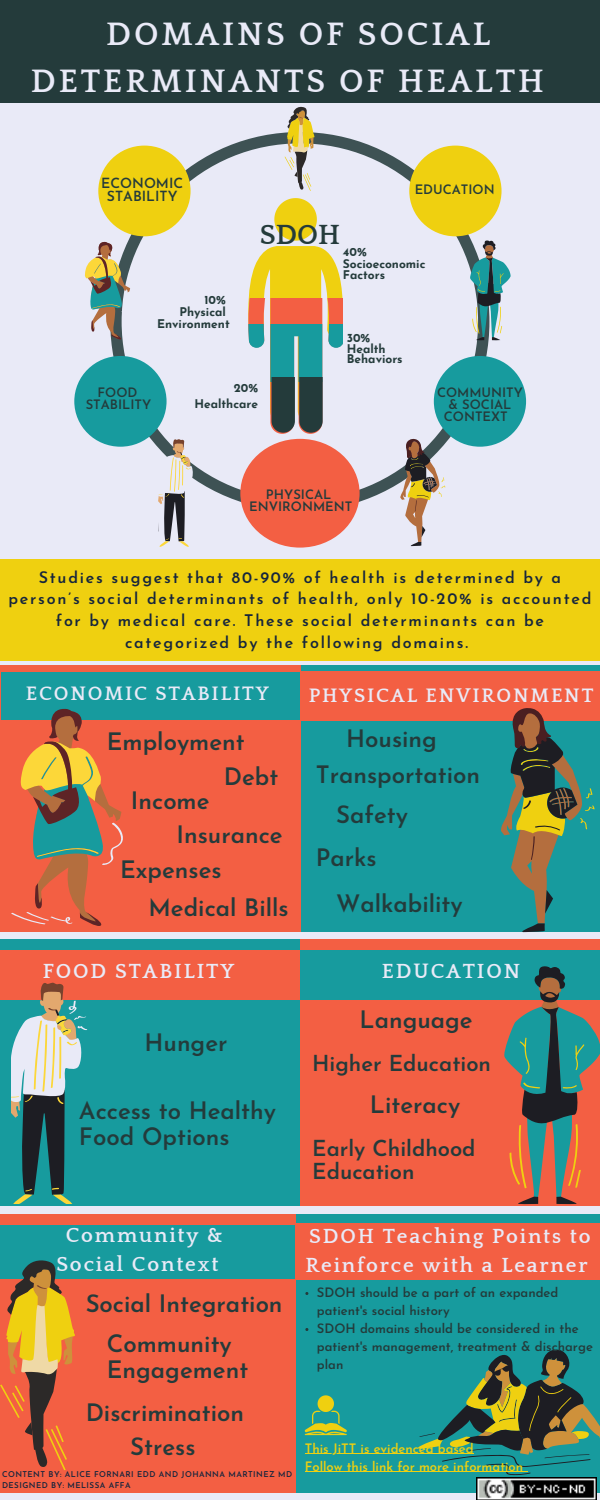
<style>
.page{position:relative;width:600px;height:1500px;background:#e9eaf7}
.page>*{position:absolute;margin:0;border:0;box-sizing:border-box;transform-origin:0 0}
.t1{font:700 33.3px "Quattrocento";letter-spacing:.09em;color:#e9eaf7}
.t2{font:700 28.5px "Quattrocento";color:#243b3b}
.t3{font:600 24px/26.2px "Josefin Sans";color:#243b3b}
.t4{font:600 22px "Josefin Sans";color:#243b3b}
.t5{font:700 21px/29.2px "Quattrocento";letter-spacing:.09em;color:#e9eaf7}
.t6{font:700 20px "Quattrocento";letter-spacing:.09em;color:#e9eaf7}
.t7{font:600 16px/21.8px "Josefin Sans";letter-spacing:.11em;color:#15253d;text-align:center}
.t8{font:600 14px "Josefin Sans";color:#243b3b}
.t9{font:600 13px/18px "Josefin Sans";color:#243b3b}
.t10{font:600 13px "Josefin Sans";color:#efd010}
.t11{font:700 12px "Josefin Sans";color:#243b3b}
.t12{font:600 8px "Josefin Sans";letter-spacing:.055em;color:#15253d}
</style>
<div class="page">
<div style="left:0;top:0;width:600px;height:103px;background:#243b3b"></div>
<svg style="left:111px;top:137px;width:378px;height:365px"></svg>
<div style="left:98px;top:146px;width:93px;height:90px;background:#efd010;border-radius:50%"></div>
<div style="left:74px;top:356px;width:93px;height:91px;background:#179b9e;border-radius:50%"></div>
<div style="left:240px;top:439px;width:120px;height:109px;background:#f35f43;border-radius:50%"></div>
<div style="left:409px;top:146px;width:93px;height:90px;background:#efd010;border-radius:50%"></div>
<div style="left:434px;top:356px;width:92px;height:91px;background:#179b9e;border-radius:50%"></div>
<div style="left:0;top:559px;width:600px;height:101px;background:#efd010"></div>
<div style="left:0;top:665px;width:301px;height:267px;background:#f35f43"></div>
<div style="left:1px;top:672px;width:300px;height:48px;background:#179b9e"></div>
<svg style="left:11px;top:708px;width:112px;height:218px"></svg>
<div style="left:301px;top:665px;width:299px;height:267px;background:#179b9e"></div>
<div style="left:300px;top:671px;width:300px;height:50px;background:#f35f43"></div>
<svg style="left:502px;top:708px;width:93px;height:224px"></svg>
<div style="left:296px;top:939px;width:304px;height:266px;background:#f35f43"></div>
<div style="left:300px;top:950px;width:300px;height:50px;background:#179b9e"></div>
<div style="left:0;top:939px;width:300px;height:266px;background:#179b9e"></div>
<div style="left:0;top:950px;width:300px;height:50px;background:#f35f43"></div>
<svg style="left:504px;top:966px;width:96px;height:238px"></svg>
<svg style="left:11px;top:982px;width:76px;height:222px"></svg>
<div style="left:0;top:1214px;width:296px;height:279px;background:#f35f43"></div>
<div style="left:0;top:1225px;width:296px;height:54px;background:#179b9e"></div>
<svg style="left:0;top:1260px;width:75px;height:210px"></svg>
<div style="left:296px;top:1214px;width:304px;height:279px;background:#179b9e"></div>
<div style="left:295px;top:1223px;width:305px;height:56px;background:#f35f43"></div>
<svg style="left:84px;top:241px;width:47px;height:99px"></svg>
<svg style="left:401px;top:439px;width:44px;height:107px"></svg>
<svg style="left:470px;top:241px;width:41px;height:99px"></svg>
<svg style="left:159px;top:439px;width:37px;height:107px"></svg>
<svg style="left:248px;top:106px;width:96px;height:328px"></svg>
<img style="left:476px;top:1478px;width:120px;height:22px">
<hr style="left:305px;top:1453px;width:169px;height:1px;background:#efd010">
<hr style="left:305px;top:1471px;width:218px;height:1px;background:#efd010">
<svg style="left:418px;top:1349px;width:182px;height:126px"></svg>
<svg style="left:305px;top:1395px;width:42px;height:40px"></svg>
<p class="t1" style="left:106px;top:17px;width:386px">DOMAINS OF SOCIAL</p>
<p class="t1" style="left:31px;top:63px;width:515px">DETERMINANTS OF HEALTH</p>
<p class="t8" style="left:101px;top:178px;width:83px">ECONOMIC</p>
<p class="t8" style="left:107px;top:191px;width:72px">STABILITY</p>
<p class="t11" style="left:205px;top:295px;width:23px">10%</p>
<p class="t11" style="left:179px;top:307px;width:48px">Physical</p>
<p class="t11" style="left:157px;top:319px;width:74px">Environment</p>
<p class="t2" style="left:260px;top:220px;width:82px">SDOH</p>
<p class="t9" style="left:415px;top:182px;width:81px">EDUCATION</p>
<p class="t11" style="left:343px;top:247px;width:25px">40%</p>
<p class="t11" style="left:343px;top:259px;width:84px">Socioeconomic</p>
<p class="t11" style="left:343px;top:270px;width:44px">Factors</p>
<p class="t11" style="left:347px;top:333px;width:25px">30%</p>
<p class="t11" style="left:347px;top:344px;width:40px">Health</p>
<p class="t11" style="left:347px;top:354px;width:57px">Behaviors</p>
<p class="t9" style="left:98px;top:385px;width:41px">FOOD</p>
<p class="t9" style="left:86px;top:397px;width:67px">STABILITY</p>
<p class="t11" style="left:234px;top:383px;width:26px">20%</p>
<p class="t11" style="left:194px;top:399px;width:65px">Healthcare</p>
<p class="t9" style="left:266px;top:486px;width:67px">PHYSICAL</p>
<p class="t9" style="left:249px;top:498px;width:105px">ENVIRONMENT</p>
<p class="t9" style="left:437px;top:385px;width:87px">COMMUNITY</p>
<p class="t9" style="left:449px;top:397px;width:64px">&amp; SOCIAL</p>
<p class="t9" style="left:444px;top:409px;width:65px">CONTEXT</p>
<p class="t7" style="left:8px;top:568px;width:585px">Studies suggest that 80-90% of health is determined by a person’s social determinants of health, only 10-20% is accounted for by medical care. These social determinants can be categorized by the following domains.</p>
<p class="t6" style="left:26px;top:683px;width:244px">ECONOMIC STABILITY</p>
<p class="t3" style="left:107px;top:731px;width:139px">Employment</p>
<p class="t3" style="left:131px;top:790px;width:80px">Income</p>
<p class="t3" style="left:224px;top:766px;width:56px">Debt</p>
<p class="t3" style="left:176px;top:824px;width:108px">Insurance</p>
<p class="t3" style="left:120px;top:859px;width:103px">Expenses</p>
<p class="t3" style="left:149px;top:897px;width:142px">Medical Bills</p>
<p class="t5" style="left:43px;top:958px;width:193px">FOOD STABILITY</p>
<p class="t3" style="left:145px;top:1032px;width:84px">Hunger</p>
<p class="t3" style="left:79px;top:1099px;width:199px">Access to Healthy<br>Food Options</p>
<p class="t6" style="left:309px;top:685px;width:286px">PHYSICAL ENVIRONMENT</p>
<p class="t3" style="left:346px;top:728px;width:92px">Housing</p>
<p class="t3" style="left:316px;top:763px;width:166px">Transportation</p>
<p class="t3" style="left:336px;top:804px;width:73px">Safety</p>
<p class="t3" style="left:316px;top:847px;width:62px">Parks</p>
<p class="t3" style="left:336px;top:892px;width:128px">Walkability</p>
<p class="t5" style="left:382px;top:958px;width:140px">EDUCATION</p>
<p class="t3" style="left:360px;top:1009px;width:115px">Language</p>
<p class="t4" style="left:312px;top:1055px;width:180px">Higher Education</p>
<p class="t3" style="left:370px;top:1094px;width:92px">Literacy</p>
<p class="t4" style="left:312px;top:1140px;width:165px">Early Childhood</p>
<p class="t4" style="left:312px;top:1162px;width:104px">Education</p>
<p class="t5" style="left:66px;top:1221px;width:159px">Community &amp;</p>
<p class="t5" style="left:56px;top:1250px;width:164px">Social Context</p>
<p class="t3" style="left:86px;top:1293px;width:198px">Social Integration</p>
<p class="t3" style="left:107px;top:1333px;width:127px">Community</p>
<p class="t3" style="left:107px;top:1359px;width:143px">Engagement</p>
<p class="t3" style="left:86px;top:1402px;width:160px">Discrimination</p>
<p class="t3" style="left:130px;top:1436px;width:67px">Stress</p>
<p class="t12" style="left:2px;top:1471px;width:292px">CONTENT BY: ALICE FORNARI EDD AND JOHANNA MARTINEZ MD</p>
<p class="t12" style="left:2px;top:1482px;width:130px">DESIGNED BY: MELISSA AFFA</p>
<p class="t5" style="left:305px;top:1222px;width:287px">SDOH Teaching Points to<br>Reinforce with a Learner</p>
<p class="t9" style="left:317px;top:1284px;width:243px">SDOH should be a part of an expanded patient's social history</p>
<p class="t9" style="left:317px;top:1320px;width:277px">SDOH domains should be considered in the patient's management, treatment &amp; discharge plan</p>
<p class="t10" style="left:305px;top:1443px;width:171px">This JiTT is evidenced based</p>
<p class="t10" style="left:305px;top:1461px;width:220px">Follow this link for more information</p>
</div>
